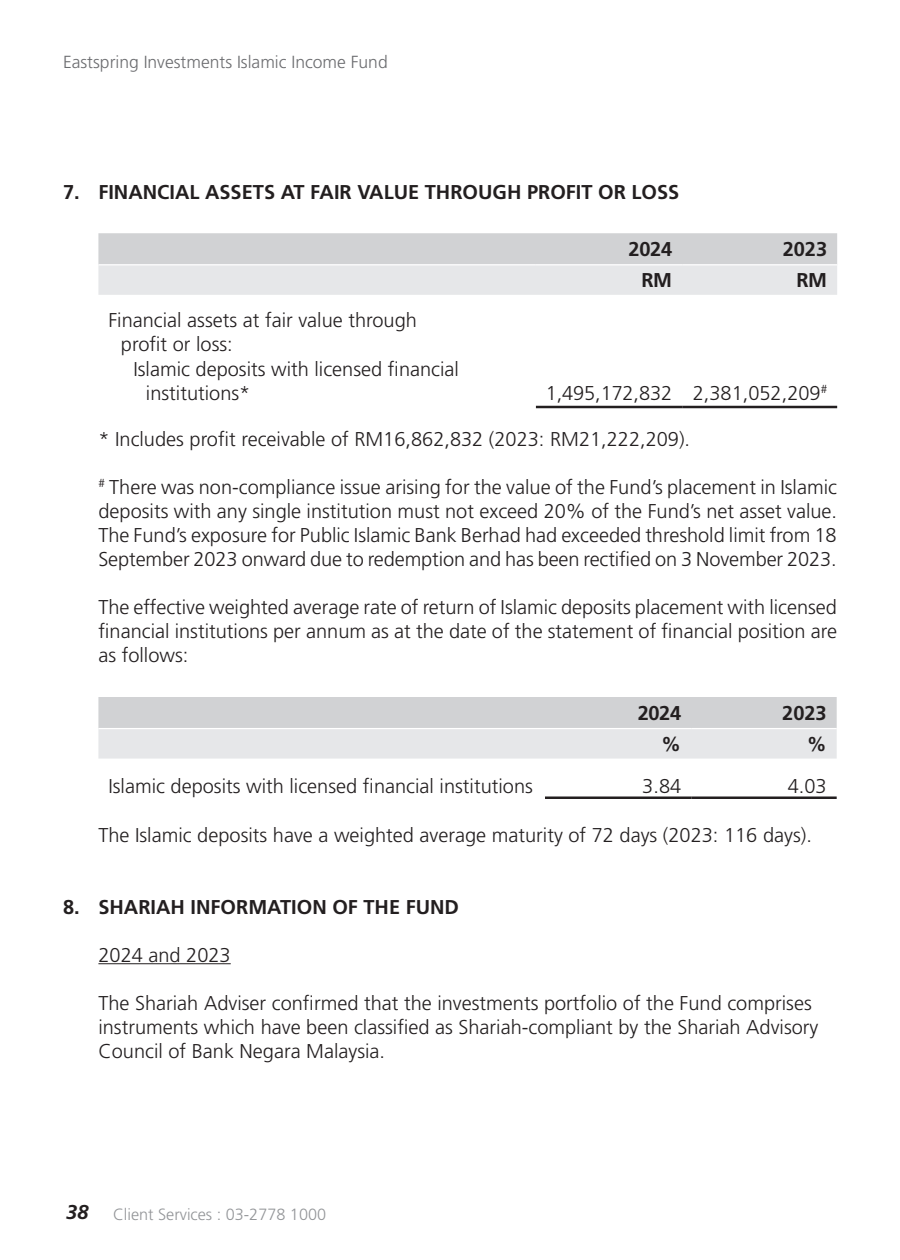
<style>
.page{position:relative;width:900px;height:1260px;background:#fff}
.page>*{position:absolute;margin:0;border:0;box-sizing:border-box;transform-origin:0 0}
.t1{font:300 20px/24px "Frutiger LT Std";color:#231f20}
.t2{font:700 20px "Frutiger LT Std";color:#231f20}
.t3{font:300 17.5px "Frutiger LT Std";color:#6c6d70}
.t4{font:300 16.25px "Frutiger LT Std";color:#939598}
.s1{font-weight:700;font-style:italic;font-size:20px;color:#231f20}
</style>
<div class="page">
<hr style="left:98px;top:963px;width:133px;height:1px;background:#231f20">
<svg style="left:98px;top:233px;width:739px;height:62px;background:#dbdcde"></svg>
<hr style="left:98px;top:264px;width:438px;height:1px;background:#fff">
<hr style="left:536px;top:264px;width:146px;height:1px;background:#fff">
<hr style="left:682px;top:264px;width:155px;height:1px;background:#fff">
<hr style="left:536px;top:406px;width:146px;height:2px;background:#231f20">
<hr style="left:682px;top:406px;width:155px;height:2px;background:#231f20">
<svg style="left:98px;top:697px;width:739px;height:62px;background:#dbdcde"></svg>
<hr style="left:545px;top:796px;width:146px;height:3px;background:#231f20">
<hr style="left:691px;top:796px;width:146px;height:3px;background:#231f20">
<hr style="left:98px;top:728px;width:447px;height:1px;background:#fff">
<hr style="left:545px;top:728px;width:146px;height:1px;background:#fff">
<hr style="left:691px;top:728px;width:146px;height:1px;background:#fff">
<p class="t3" style="left:63px;top:52px;width:326px">Eastspring Investments Islamic Income Fund</p>
<p class="t2" style="left:63px;top:181px;width:618px">7. FINANCIAL ASSETS AT FAIR VALUE THROUGH PROFIT OR LOSS</p>
<p class="t2" style="left:629px;top:238px;width:45px">2024</p>
<p class="t2" style="left:783px;top:238px;width:46px">2023</p>
<p class="t2" style="left:641px;top:269px;width:32px">RM</p>
<p class="t2" style="left:796px;top:269px;width:32px">RM</p>
<p class="t1" style="left:121px;top:308px;width:298px;text-indent:-12px">Financial assets at fair value through profit or loss:</p>
<p class="t1" style="left:146px;top:357px;width:315px;text-indent:-12px">Islamic deposits with licensed financial institutions*</p>
<p class="t1" style="left:546px;top:381px;width:283px">1,495,172,832 2,381,052,209<sup>#</sup></p>
<p class="t1" style="left:98px;top:427px;width:593px">* Includes profit receivable of RM16,862,832 (2023: RM21,222,209).</p>
<p class="t1" style="left:98px;top:475px;width:740px;text-align:justify"><sup>#</sup> There was non-compliance issue arising for the value of the Fund’s placement in Islamic deposits with any single institution must not exceed 20% of the Fund’s net asset value.<br>The Fund’s exposure for Public Islamic Bank Berhad had exceeded threshold limit from 18<br>September 2023 onward due to redemption and has been rectified on 3 November 2023.</p>
<p class="t1" style="left:98px;top:595px;width:740px;text-align:justify">The effective weighted average rate of return of Islamic deposits placement with licensed financial institutions per annum as at the date of the statement of financial position are as follows:</p>
<p class="t2" style="left:638px;top:701px;width:45px">2024</p>
<p class="t2" style="left:782px;top:701px;width:46px">2023</p>
<p class="t2" style="left:661px;top:732px;width:21px">%</p>
<p class="t2" style="left:807px;top:732px;width:21px">%</p>
<p class="t1" style="left:108px;top:774px;width:426px">Islamic deposits with licensed financial institutions</p>
<p class="t1" style="left:642px;top:774px;width:40px">3.84</p>
<p class="t1" style="left:788px;top:774px;width:40px">4.03</p>
<p class="t1" style="left:98px;top:823px;width:715px">The Islamic deposits have a weighted average maturity of 72 days (2023: 116 days).</p>
<p class="t2" style="left:63px;top:895px;width:398px">8. SHARIAH INFORMATION OF THE FUND</p>
<p class="t1" style="left:98px;top:943px;width:134px">2024 and 2023</p>
<p class="t1" style="left:98px;top:991px;width:722px">The Shariah Adviser confirmed that the investments portfolio of the Fund comprises instruments which have been classified as Shariah-compliant by the Shariah Advisory<br>Council of Bank Negara Malaysia.</p>
<p class="t4" style="left:66px;top:1205px;width:262px"><span class="s1">38</span> Client Services : 03-2778 1000</p>
</div>
